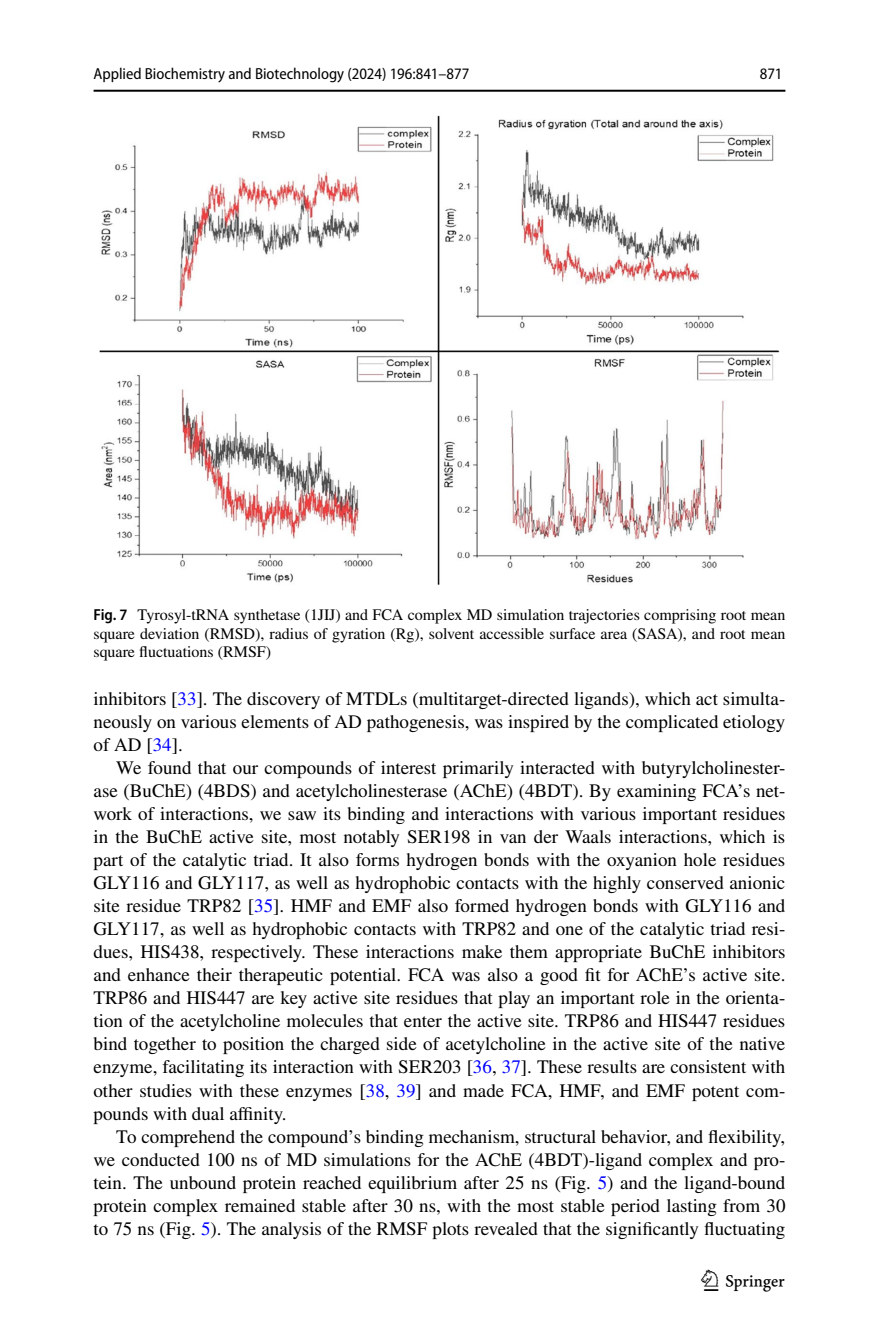
<style>
.page{position:relative;width:879px;height:1333px;background:#fff}
.page>*{position:absolute;margin:0;border:0;box-sizing:border-box;transform-origin:0 0}
.t1{font:30px "Springnew Regular 5";color:#000}
.t2{font:19px/23px "STIX";color:#000;text-align:justify}
.t3{font:16px/18.4px "STIX";color:#000;text-align:justify}
.t4{font:semi-condensed 16px "Myriad Pro";color:#000}
.s1{font-family:"Myriad Pro";font-weight:600;font-stretch:semi-condensed}
.s2{color:#00f}
</style>
<div class="page">
<hr style="left:94px;top:90px;width:691px;height:2px;background:#000">
<img style="left:99px;top:116px;width:681px;height:469px">
<p class="t4" style="left:94px;top:65px;width:377px">Applied Biochemistry and Biotechnology (2024) 196:841–877</p>
<p class="t4" style="left:760px;top:65px;width:24px">871</p>
<p class="t3" style="left:94px;top:606px;width:693px"><span class="s1">Fig. 7</span> Tyrosyl-tRNA synthetase (1JIJ) and FCA complex MD simulation trajectories comprising root mean square deviation (RMSD), radius of gyration (Rg), solvent accessible surface area (SASA), and root mean square fluctuations (RMSF)</p>
<p class="t2" style="left:94px;top:688px;width:693px">inhibitors [<span class="s2">33</span>]. The discovery of MTDLs (multitarget-directed ligands), which act simulta&shy;neously on various elements of AD pathogenesis, was inspired by the complicated etiology of AD [<span class="s2">34</span>].</p>
<p class="t2" style="left:94px;top:757px;width:693px;text-indent:23px">We found that our compounds of interest primarily interacted with butyrylcholinester&shy;ase (BuChE) (4BDS) and acetylcholinesterase (AChE) (4BDT). By examining FCA’s net&shy;work of interactions, we saw its binding and interactions with various important residues in the BuChE active site, most notably SER198 in van der Waals interactions, which is part of the catalytic triad. It also forms hydrogen bonds with the oxyanion hole residues GLY116 and GLY117, as well as hydrophobic contacts with the highly conserved anionic site residue TRP82 [<span class="s2">35</span>]. HMF and EMF also formed hydrogen bonds with GLY116 and GLY117, as well as hydrophobic contacts with TRP82 and one of the catalytic triad resi&shy;dues, HIS438, respectively. These interactions make them appropriate BuChE inhibitors and enhance their therapeutic potential. FCA was also a good fit for AChE’s active site.<br>TRP86 and HIS447 are key active site residues that play an important role in the orienta&shy;tion of the acetylcholine molecules that enter the active site. TRP86 and HIS447 residues bind together to position the charged side of acetylcholine in the active site of the native enzyme, facilitating its interaction with SER203 [<span class="s2">36</span>, <span class="s2">37</span>]. These results are consistent with other studies with these enzymes [<span class="s2">38</span>, <span class="s2">39</span>] and made FCA, HMF, and EMF potent com&shy;pounds with dual affinity.</p>
<p class="t2" style="left:94px;top:1125px;width:693px;text-indent:23px">To comprehend the compound’s binding mechanism, structural behavior, and flexibility, we conducted 100 ns of MD simulations for the AChE (4BDT)-ligand complex and pro&shy;tein. The unbound protein reached equilibrium after 25 ns (Fig. <span class="s2">5</span>) and the ligand-bound protein complex remained stable after 30 ns, with the most stable period lasting from 30 to 75 ns (Fig. <span class="s2">5</span>). The analysis of the RMSF plots revealed that the significantly fluctuating</p>
<h1 class="t1" style="left:704px;top:1269px;width:83px">1 3</h1>
</div>
